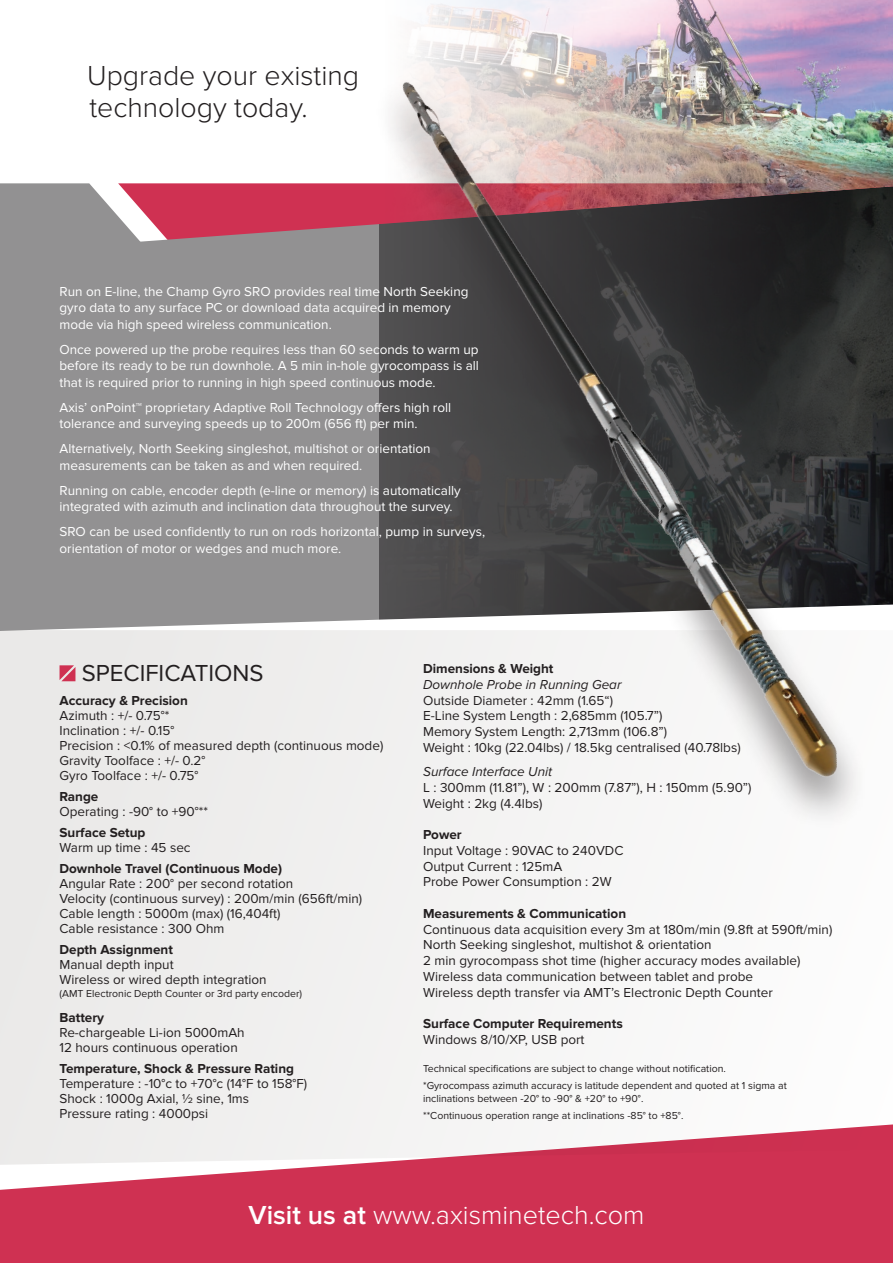
<style>
.page{position:relative;width:893px;height:1263px;background:#fff}
.page>*{position:absolute;margin:0;border:0;box-sizing:border-box;transform-origin:0 0}
.t1{font:300 28.5px/31.5px "Proxima Nova";color:#231f20}
.t2{font:300 27px "Proxima Nova";color:#fff}
.t3{font:24px "Proxima Nova";color:#231f20}
.t4{font:13.5px/15px "Proxima Nova";color:#231f20}
.t5{font:13.5px/16.5px "Proxima Nova";color:#fff}
.t6{font:700 13.5px "Proxima Nova";color:#231f20}
.t7{font:italic 13.5px "Proxima Nova";color:#231f20}
.t8{font:10.5px/17px "Proxima Nova";color:#231f20}
.s1{font-weight:600}
</style>
<div class="page">
<svg style="left:0;top:183px;width:92px;height:3px"></svg>
<div style="left:0;top:186px;width:135px;height:444px;background:#929192"></div>
<div style="left:0;top:1165px;width:893px;height:98px;background:#cf3152"></div>
<svg style="left:0;top:630px;width:893px;height:535px;fill:#f2f1f0"></svg>
<svg style="left:60px;top:665px;width:15px;height:16px"></svg>
<img style="left:135px;top:183px;width:758px;height:708px">
<img style="left:385px;top:0;width:508px;height:235px">
<h1 class="t1" style="left:87px;top:61px;width:274px">Upgrade your existing technology today.</h1>
<p class="t5" style="left:60px;top:283px;width:410px">Run on E-line, the Champ Gyro SRO provides real time North Seeking gyro data to any surface PC or download data acquired in memory mode via high speed wireless communication.</p>
<p class="t5" style="left:60px;top:341px;width:421px;text-align:justify">Once powered up the probe requires less than 60 seconds to warm up before its ready to be run downhole. A 5 min in-hole gyrocompass is all that is required prior to running in high speed continuous mode.</p>
<p class="t5" style="left:60px;top:399px;width:393px">Axis’ onPoint™ proprietary Adaptive Roll Technology offers high roll tolerance and surveying speeds up to 200m (656 ft) per min.</p>
<p class="t5" style="left:60px;top:441px;width:373px">Alternatively, North Seeking singleshot, multishot or orientation measurements can be taken as and when required.</p>
<p class="t5" style="left:60px;top:482px;width:403px">Running on cable, encoder depth (e-line or memory) is automatically integrated with azimuth and inclination data throughout the survey.</p>
<p class="t5" style="left:60px;top:524px;width:427px">SRO can be used confidently to run on rods horizontal, pump in surveys, orientation of motor or wedges and much more.</p>
<h3 class="t3" style="left:82px;top:659px;width:183px">SPECIFICATIONS</h3>
<p class="t6" style="left:60px;top:693px;width:130px">Accuracy &amp; Precision</p>
<p class="t4" style="left:60px;top:708px;width:325px">Azimuth : +/- 0.75°*<br>Inclination : +/- 0.15°<br>Precision : &lt;0.1% of measured depth (continuous mode)<br>Gravity Toolface : +/- 0.2°<br>Gyro Toolface : +/- 0.75°</p>
<p class="t6" style="left:60px;top:789px;width:40px">Range</p>
<p class="t4" style="left:60px;top:804px;width:150px">Operating : -90° to +90°**</p>
<p class="t6" style="left:60px;top:825px;width:87px">Surface Setup</p>
<p class="t4" style="left:60px;top:840px;width:133px">Warm up time : 45 sec</p>
<p class="t6" style="left:60px;top:861px;width:224px">Downhole Travel (Continuous Mode)</p>
<p class="t4" style="left:60px;top:876px;width:304px">Angular Rate : 200° per second rotation<br>Velocity (continuous survey) : 200m/min (656ft/min)<br>Cable length : 5000m (max) (16,404ft)<br>Cable resistance : 300 Ohm</p>
<p class="t6" style="left:60px;top:942px;width:115px">Depth Assignment</p>
<p class="t4" style="left:60px;top:957px;width:209px">Manual depth input<br>Wireless or wired depth integration</p>
<p class="t8" style="left:60px;top:985px;width:244px">(AMT Electronic Depth Counter or 3rd party encoder)</p>
<p class="t6" style="left:60px;top:1010px;width:46px">Battery</p>
<p class="t4" style="left:60px;top:1025px;width:187px">Re-chargeable Li-ion 5000mAh<br>12 hours continuous operation</p>
<p class="t6" style="left:60px;top:1061px;width:236px">Temperature, Shock &amp; Pressure Rating</p>
<p class="t4" style="left:60px;top:1076px;width:249px">Temperature : -10°c to +70°c (14°F to 158°F)<br>Shock : 1000g Axial, ½ sine, 1ms<br>Pressure rating : 4000psi</p>
<p class="t6" style="left:423px;top:661px;width:132px">Dimensions &amp; Weight</p>
<p class="t7" style="left:423px;top:677px;width:200px">Downhole Probe in Running Gear</p>
<p class="t4" style="left:423px;top:692px;width:319px;line-height:15.8px">Outside Diameter : 42mm (1.65“)<br>E-Line System Length : 2,685mm (105.7”)<br>Memory System Length: 2,713mm (106.8”)<br>Weight : 10kg (22.04lbs) / 18.5kg centralised (40.78lbs)</p>
<p class="t7" style="left:423px;top:764px;width:131px">Surface Interface Unit</p>
<p class="t4" style="left:423px;top:780px;width:330px;line-height:15.8px">L : 300mm (11.81”), W : 200mm (7.87”), H : 150mm (5.90”)<br>Weight : 2kg (4.4lbs)</p>
<p class="t6" style="left:423px;top:827px;width:40px">Power</p>
<p class="t4" style="left:423px;top:843px;width:202px;line-height:15.8px">Input Voltage : 90VAC to 240VDC<br>Output Current : 125mA<br>Probe Power Consumption : 2W</p>
<p class="t6" style="left:423px;top:905px;width:205px">Measurements &amp; Communication</p>
<p class="t4" style="left:423px;top:921px;width:411px;line-height:15.8px">Continuous data acquisition every 3m at 180m/min (9.8ft at 590ft/min)<br>North Seeking singleshot, multishot &amp; orientation<br>2 min gyrocompass shot time (higher accuracy modes available)<br>Wireless data communication between tablet and probe<br>Wireless depth transfer via AMT’s Electronic Depth Counter</p>
<p class="t6" style="left:423px;top:1016px;width:201px">Surface Computer Requirements</p>
<p class="t4" style="left:423px;top:1032px;width:163px">Windows 8/10/XP, USB port</p>
<p class="t8" style="left:423px;top:1060px;width:365px">Technical specifications are subject to change without notification. *Gyrocompass azimuth accuracy is latitude dependent and quoted at 1 sigma at</p>
<p class="t8" style="left:423px;top:1090px;width:262px">inclinations between -20° to -90° &amp; +20° to +90°. **Continuous operation range at inclinations -85° to +85°.</p>
<h2 class="t2" style="left:248px;top:1199px;width:397px"><span class="s1">Visit us at</span> www.axisminetech.com</h2>
</div>
